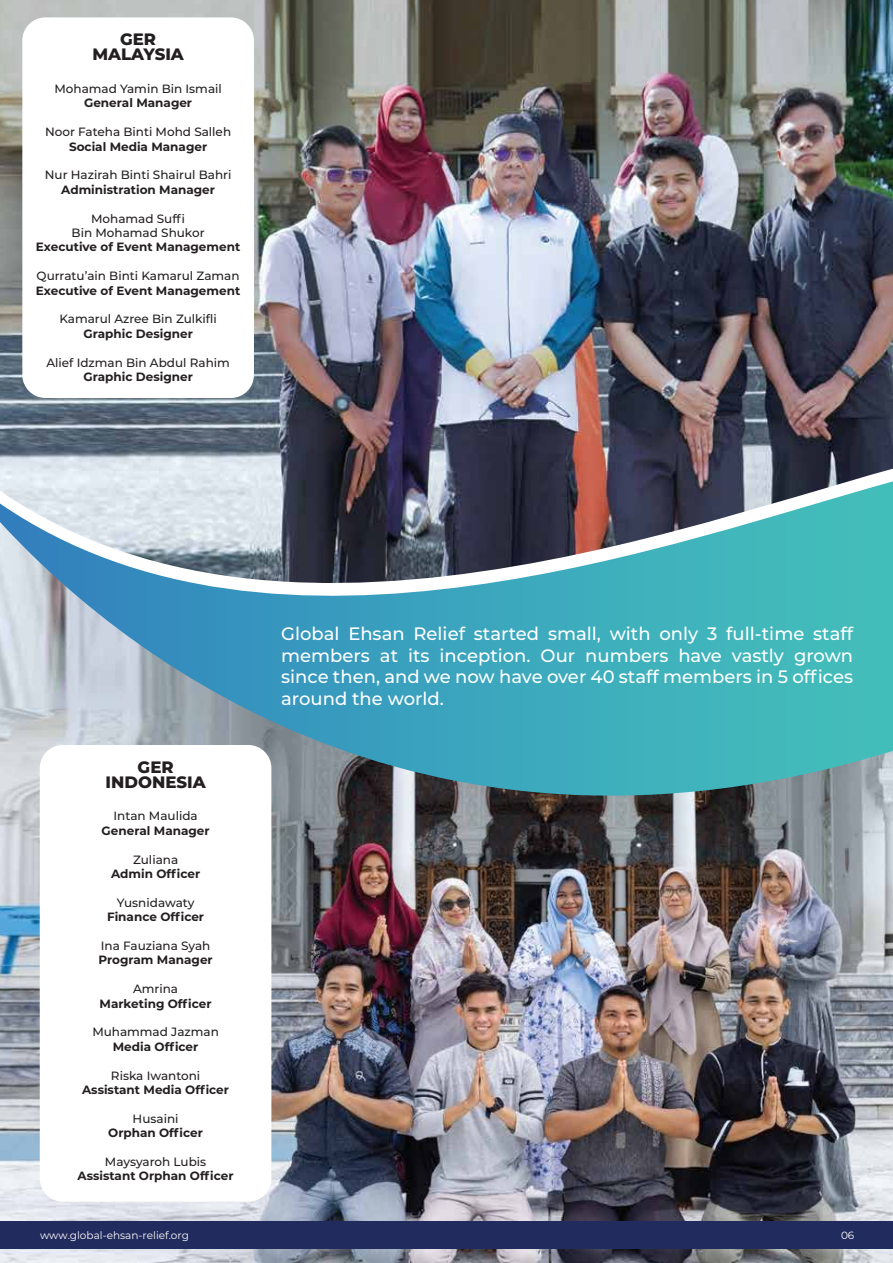
<style>
.page{position:relative;width:893px;height:1263px;background:#fff}
.page>*{position:absolute;margin:0;border:0;box-sizing:border-box;transform-origin:0 0}
.t1{font:500 18px/21.6px "Montserrat";color:#fff;text-align:justify}
.t2{font:800 16.5px/15px "Montserrat";color:#231f20;text-align:center}
.t3{font:500 12px/14.4px "Montserrat";color:#231f20;text-align:center}
.t4{font:700 12px "Montserrat";color:#231f20}
.t5{font:10.5px "Montserrat";color:#fff}
</style>
<div class="page">
<img style="left:0;top:948px;width:893px;height:315px">
<div style="left:40px;top:745px;width:231px;height:457px;background:#fff;border-radius:23px"></div>
<img style="left:0;top:0;width:893px;height:458px">
<div style="left:22px;top:17px;width:232px;height:381px;background:#fff;border-radius:23px"></div>
<img style="left:0;top:458px;width:893px;height:490px">
<svg style="left:0;top:481px;width:893px;height:419px;background:#73a1ac"></svg>
<div style="left:0;top:1221px;width:893px;height:28px;background:#212b5d"></div>
<h2 class="t2" style="left:92px;top:31px;width:93px">GER<br>MALAYSIA</h2>
<p class="t3" style="left:54px;top:81px;width:169px">Mohamad Yamin Bin Ismail</p>
<p class="t4" style="left:84px;top:94px;width:110px">General Manager</p>
<p class="t3" style="left:45px;top:124px;width:188px">Noor Fateha Binti Mohd Salleh</p>
<p class="t4" style="left:69px;top:138px;width:140px">Social Media Manager</p>
<p class="t3" style="left:45px;top:167px;width:188px">Nur Hazirah Binti Shairul Bahri</p>
<p class="t4" style="left:61px;top:181px;width:155px">Administration Manager</p>
<p class="t3" style="left:72px;top:211px;width:134px">Mohamad Suffi<br>Bin Mohamad Shukor</p>
<p class="t4" style="left:36px;top:238px;width:206px">Executive of Event Management</p>
<p class="t3" style="left:37px;top:268px;width:205px">Qurratu’ain Binti Kamarul Zaman</p>
<p class="t4" style="left:36px;top:282px;width:206px">Executive of Event Management</p>
<p class="t3" style="left:59px;top:311px;width:159px">Kamarul Azree Bin Zulkifli</p>
<p class="t4" style="left:83px;top:325px;width:111px">Graphic Designer</p>
<p class="t3" style="left:46px;top:355px;width:185px">Alief Idzman Bin Abdul Rahim</p>
<p class="t4" style="left:83px;top:368px;width:111px">Graphic Designer</p>
<h2 class="t2" style="left:106px;top:759px;width:102px">GER<br>INDONESIA</h2>
<p class="t3" style="left:114px;top:808px;width:86px">Intan Maulida</p>
<p class="t4" style="left:102px;top:822px;width:110px">General Manager</p>
<p class="t3" style="left:133px;top:852px;width:47px">Zuliana</p>
<p class="t4" style="left:111px;top:865px;width:91px">Admin Officer</p>
<p class="t3" style="left:117px;top:895px;width:79px">Yusnidawaty</p>
<p class="t4" style="left:107px;top:908px;width:98px">Finance Officer</p>
<p class="t3" style="left:101px;top:938px;width:111px">Ina Fauziana Syah</p>
<p class="t4" style="left:98px;top:951px;width:116px">Program Manager</p>
<p class="t3" style="left:133px;top:981px;width:47px">Amrina</p>
<p class="t4" style="left:100px;top:995px;width:113px">Marketing Officer</p>
<p class="t3" style="left:92px;top:1024px;width:128px">Muhammad Jazman</p>
<p class="t4" style="left:113px;top:1038px;width:87px">Media Officer</p>
<p class="t3" style="left:111px;top:1068px;width:91px">Riska Iwantoni</p>
<p class="t4" style="left:82px;top:1081px;width:148px">Assistant Media Officer</p>
<p class="t3" style="left:133px;top:1111px;width:47px">Husaini</p>
<p class="t4" style="left:108px;top:1124px;width:96px">Orphan Officer</p>
<p class="t3" style="left:105px;top:1154px;width:103px">Maysyaroh Lubis</p>
<p class="t4" style="left:78px;top:1167px;width:158px">Assistant Orphan Officer</p>
<h1 class="t1" style="left:281px;top:622px;width:573px">Global Ehsan Relief started small, with only 3 full-time staff members at its inception. Our numbers have vastly grown since then, and we now have over 40 staff members in 5 offices around the world.</h1>
<p class="t5" style="left:40px;top:1228px;width:150px">www.global-ehsan-relief.org</p>
<p class="t5" style="left:841px;top:1228px;width:15px">06</p>
</div>
